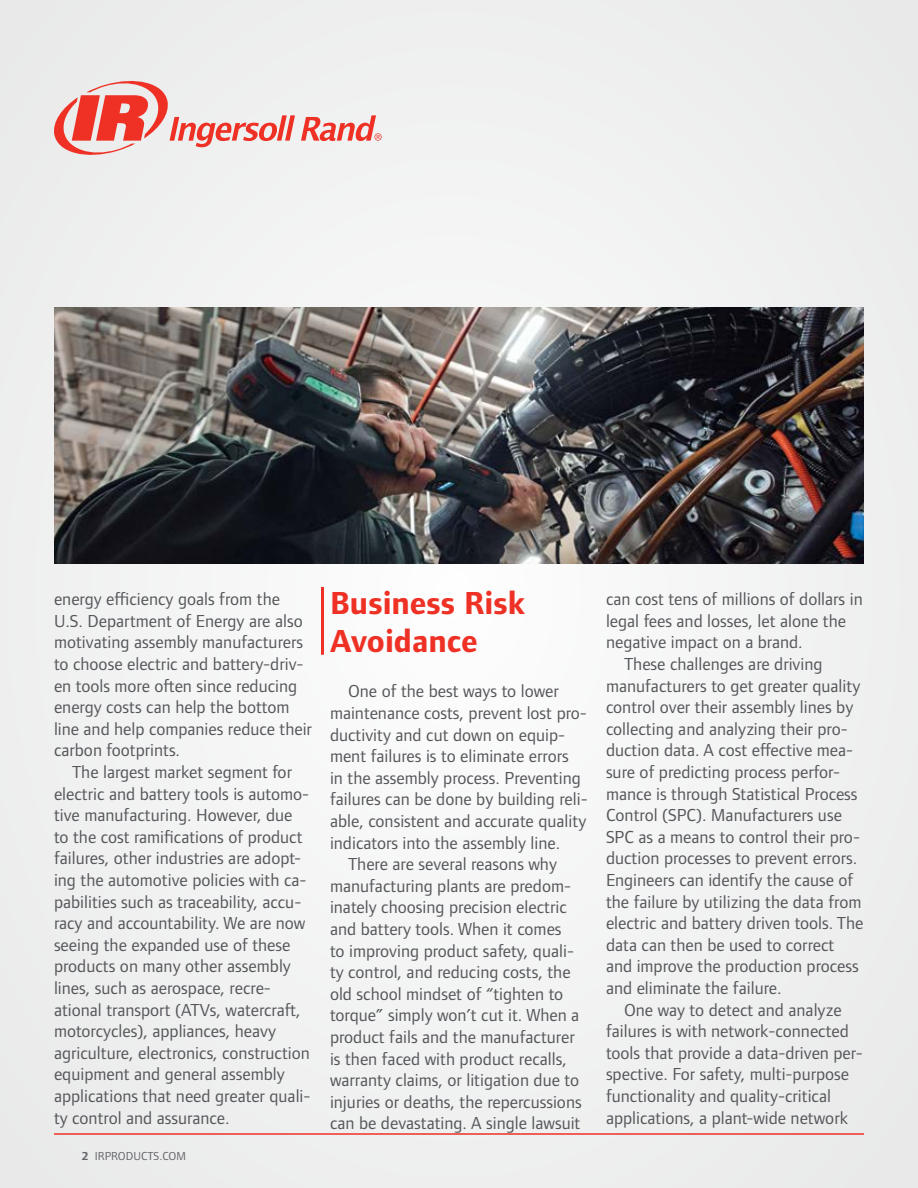
<style>
.page{position:relative;width:918px;height:1188px;background:#f0f1f1}
.page>*{position:absolute;margin:0;border:0;box-sizing:border-box;transform-origin:0 0}
.t1{font:700 33px/37.5px "Foundry Form Sans";color:#ee3124}
.t2{font:18px/21.6px "Foundry Form Sans";color:#55565a}
.t3{font:12px "Foundry Form Sans";color:#55565a}
.s1{font-weight:700}
</style>
<div class="page">
<img style="left:54px;top:308px;width:810px;height:255px">
<svg style="left:54px;top:81px;width:328px;height:74px"></svg>
<hr style="left:321px;top:587px;width:3px;height:68px;background:#ee3124">
<hr style="left:54px;top:1133px;width:810px;height:2px;background:#ee3124">
<p class="t2" style="left:54px;top:588px;width:259px">energy efficiency goals from the U.S. Department of Energy are also motivating assembly manufacturers to choose electric and battery-driv&shy;en tools more often since reducing energy costs can help the bottom line and help companies reduce their carbon footprints.</p>
<p class="t2" style="left:54px;top:761px;width:258px;text-indent:18px">The largest market segment for electric and battery tools is automo&shy;tive manufacturing. However, due to the cost ramifications of product failures, other industries are adopt&shy;ing the automotive policies with ca&shy;pabilities such as traceability, accu&shy;racy and accountability. We are now seeing the expanded use of these products on many other assembly lines, such as aerospace, recre&shy;ational transport (ATVs, watercraft, motorcycles), appliances, heavy agriculture, electronics, construction equipment and general assembly applications that need greater quali&shy;ty control and assurance.</p>
<p class="t3" style="left:82px;top:1149px;width:106px"><span class="s1">2</span> IRPRODUCTS.COM</p>
<h1 class="t1" style="left:330px;top:585px;width:197px">Business Risk<br>Avoidance</h1>
<p class="t2" style="left:348px;top:681px;width:212px">One of the best ways to lower</p>
<p class="t2" style="left:330px;top:702px;width:258px">maintenance costs, prevent lost pro-</p>
<p class="t2" style="left:330px;top:724px;width:237px">ductivity and cut down on equip-</p>
<p class="t2" style="left:330px;top:745px;width:240px">ment failures is to eliminate errors</p>
<p class="t2" style="left:330px;top:767px;width:252px">in the assembly process. Preventing</p>
<p class="t2" style="left:330px;top:789px;width:259px">failures can be done by building reli-</p>
<p class="t2" style="left:330px;top:810px;width:258px">able, consistent and accurate quality</p>
<p class="t2" style="left:330px;top:832px;width:232px">indicators into the assembly line.</p>
<p class="t2" style="left:348px;top:853px;width:210px">There are several reasons why</p>
<p class="t2" style="left:330px;top:875px;width:243px">manufacturing plants are predom-</p>
<p class="t2" style="left:330px;top:897px;width:238px">inately choosing precision electric</p>
<p class="t2" style="left:330px;top:918px;width:233px">and battery tools. When it comes</p>
<p class="t2" style="left:330px;top:940px;width:246px">to improving product safety, quali-</p>
<p class="t2" style="left:330px;top:961px;width:242px">ty control, and reducing costs, the</p>
<p class="t2" style="left:330px;top:983px;width:235px">old school mindset of “tighten to</p>
<p class="t2" style="left:330px;top:1005px;width:251px">torque” simply won’t cut it. When a</p>
<p class="t2" style="left:330px;top:1026px;width:246px">product fails and the manufacturer</p>
<p class="t2" style="left:330px;top:1048px;width:238px">is then faced with product recalls,</p>
<p class="t2" style="left:330px;top:1069px;width:251px">warranty claims, or litigation due to</p>
<p class="t2" style="left:330px;top:1091px;width:253px">injuries or deaths, the repercussions</p>
<p class="t2" style="left:330px;top:1113px;width:252px">can be devastating. A single lawsuit</p>
<p class="t2" style="left:606px;top:588px;width:258px">can cost tens of millions of dollars in</p>
<p class="t2" style="left:606px;top:610px;width:242px">legal fees and losses, let alone the</p>
<p class="t2" style="left:606px;top:632px;width:198px">negative impact on a brand.</p>
<p class="t2" style="left:624px;top:653px;width:200px">These challenges are driving</p>
<p class="t2" style="left:606px;top:675px;width:256px">manufacturers to get greater quality</p>
<p class="t2" style="left:606px;top:696px;width:249px">control over their assembly lines by</p>
<p class="t2" style="left:606px;top:718px;width:243px">collecting and analyzing their pro-</p>
<p class="t2" style="left:606px;top:740px;width:249px">duction data. A cost effective mea-</p>
<p class="t2" style="left:606px;top:761px;width:236px">sure of predicting process perfor-</p>
<p class="t2" style="left:606px;top:783px;width:253px">mance is through Statistical Process</p>
<p class="t2" style="left:606px;top:804px;width:237px">Control (SPC). Manufacturers use</p>
<p class="t2" style="left:606px;top:826px;width:256px">SPC as a means to control their pro-</p>
<p class="t2" style="left:606px;top:848px;width:253px">duction processes to prevent errors.</p>
<p class="t2" style="left:606px;top:869px;width:249px">Engineers can identify the cause of</p>
<p class="t2" style="left:606px;top:891px;width:257px">the failure by utilizing the data from</p>
<p class="t2" style="left:606px;top:912px;width:259px">electric and battery driven tools. The</p>
<p class="t2" style="left:606px;top:934px;width:230px">data can then be used to correct</p>
<p class="t2" style="left:606px;top:956px;width:254px">and improve the production process</p>
<p class="t2" style="left:606px;top:977px;width:177px">and eliminate the failure.</p>
<p class="t2" style="left:624px;top:999px;width:219px">One way to detect and analyze</p>
<p class="t2" style="left:606px;top:1020px;width:244px">failures is with network-connected</p>
<p class="t2" style="left:606px;top:1042px;width:258px">tools that provide a data-driven per-</p>
<p class="t2" style="left:606px;top:1064px;width:245px">spective. For safety, multi-purpose</p>
<p class="t2" style="left:606px;top:1085px;width:227px">functionality and quality-critical</p>
<p class="t2" style="left:606px;top:1107px;width:244px">applications, a plant-wide network</p>
</div>
